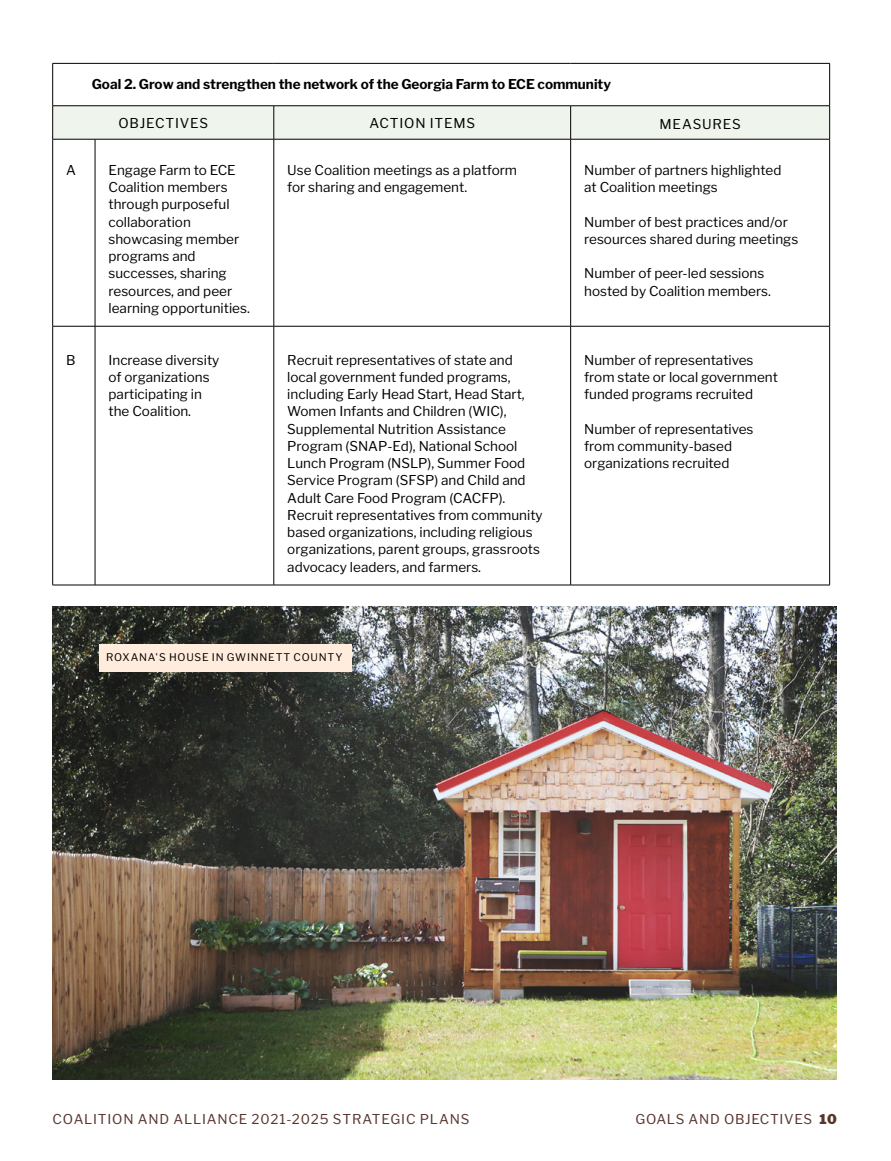
<style>
.page{position:relative;width:891px;height:1161px;background:#fff}
.page>*{position:absolute;margin:0;border:0;box-sizing:border-box;transform-origin:0 0}
.t1{font:13.5px/17.2px "Libre Franklin";color:#000}
.t2{font:13.5px "Libre Franklin";letter-spacing:.06em;color:#58362e}
.t3{font:700 13.5px "Libre Franklin";color:#000}
.t4{font:13.5px "Libre Franklin";letter-spacing:.06em;color:#000}
.t5{font:13.5px "Libre Franklin";letter-spacing:.065em;color:#000}
.t6{font:10.5px "Libre Franklin";letter-spacing:.075em;color:#000}
.s1{font-weight:900}
</style>
<div class="page">
<svg style="left:53px;top:106px;width:776px;height:33px;background:#eaf0e7"></svg>
<hr style="left:52px;top:63px;width:43px;height:1px;background:#000">
<hr style="left:52px;top:64px;width:1px;height:42px;background:#000">
<hr style="left:95px;top:63px;width:179px;height:1px;background:#000">
<hr style="left:274px;top:63px;width:297px;height:1px;background:#000">
<hr style="left:571px;top:63px;width:259px;height:1px;background:#000">
<hr style="left:829px;top:64px;width:1px;height:42px;background:#000">
<hr style="left:52px;top:105px;width:43px;height:1px;background:#000">
<hr style="left:52px;top:106px;width:1px;height:33px;background:#000">
<hr style="left:95px;top:105px;width:179px;height:1px;background:#000">
<hr style="left:274px;top:105px;width:297px;height:1px;background:#000">
<hr style="left:274px;top:106px;width:1px;height:33px;background:#000">
<hr style="left:571px;top:105px;width:259px;height:1px;background:#000">
<hr style="left:570px;top:106px;width:1px;height:33px;background:#000">
<hr style="left:829px;top:106px;width:1px;height:33px;background:#000">
<hr style="left:52px;top:139px;width:43px;height:1px;background:#000">
<hr style="left:52px;top:139px;width:1px;height:187px;background:#000">
<hr style="left:95px;top:139px;width:179px;height:1px;background:#000">
<hr style="left:95px;top:139px;width:1px;height:187px;background:#000">
<hr style="left:274px;top:139px;width:297px;height:1px;background:#000">
<hr style="left:274px;top:139px;width:1px;height:187px;background:#000">
<hr style="left:571px;top:139px;width:259px;height:1px;background:#000">
<hr style="left:570px;top:139px;width:1px;height:187px;background:#000">
<hr style="left:829px;top:139px;width:1px;height:187px;background:#000">
<hr style="left:52px;top:326px;width:43px;height:1px;background:#000">
<hr style="left:52px;top:326px;width:1px;height:259px;background:#000">
<hr style="left:95px;top:326px;width:179px;height:1px;background:#000">
<hr style="left:95px;top:326px;width:1px;height:259px;background:#000">
<hr style="left:274px;top:326px;width:297px;height:1px;background:#000">
<hr style="left:274px;top:326px;width:1px;height:259px;background:#000">
<hr style="left:571px;top:326px;width:259px;height:1px;background:#000">
<hr style="left:570px;top:326px;width:1px;height:259px;background:#000">
<hr style="left:829px;top:326px;width:1px;height:259px;background:#000">
<hr style="left:52px;top:585px;width:43px;height:1px;background:#000">
<hr style="left:95px;top:585px;width:179px;height:1px;background:#000">
<hr style="left:274px;top:585px;width:297px;height:1px;background:#000">
<hr style="left:571px;top:585px;width:259px;height:1px;background:#000">
<img style="left:52px;top:606px;width:785px;height:474px">
<div style="left:99px;top:644px;width:253px;height:27px;background:#ffecdc"></div>
<p class="t3" style="left:92px;top:75px;width:521px">Goal 2. Grow and strengthen the network of the Georgia Farm to ECE community</p>
<p class="t4" style="left:118px;top:114px;width:91px">OBJECTIVES</p>
<p class="t4" style="left:369px;top:114px;width:107px">ACTION ITEMS</p>
<p class="t5" style="left:659px;top:116px;width:83px">MEASURES</p>
<p class="t1" style="left:66px;top:161px;width:11px">A</p>
<p class="t1" style="left:109px;top:161px;width:143px">Engage Farm to ECE<br>Coalition members through purposeful collaboration showcasing member programs and successes, sharing resources, and peer learning opportunities.</p>
<p class="t1" style="left:287px;top:161px;width:231px">Use Coalition meetings as a platform for sharing and engagement.</p>
<p class="t1" style="left:584px;top:161px;width:199px">Number of partners highlighted at Coalition meetings</p>
<p class="t1" style="left:584px;top:213px;width:216px">Number of best practices and/or resources shared during meetings</p>
<p class="t1" style="left:584px;top:265px;width:188px">Number of peer-led sessions hosted by Coalition members.</p>
<p class="t1" style="left:66px;top:351px;width:11px">B</p>
<p class="t1" style="left:109px;top:351px;width:112px">Increase diversity of organizations participating in the Coalition.</p>
<p class="t1" style="left:287px;top:351px;width:257px">Recruit representatives of state and local government funded programs, including Early Head Start, Head Start, Women Infants and Children (WIC), Supplemental Nutrition Assistance Program (SNAP-Ed), National School Lunch Program (NSLP), Summer Food Service Program (SFSP) and Child and Adult Care Food Program (CACFP).<br>Recruit representatives from community based organizations, including religious organizations, parent groups, grassroots advocacy leaders, and farmers.</p>
<p class="t1" style="left:584px;top:351px;width:195px">Number of representatives from state or local government funded programs recruited</p>
<p class="t1" style="left:584px;top:420px;width:171px">Number of representatives from community-based organizations recruited</p>
<p class="t6" style="left:106px;top:651px;width:238px">ROXANA'S HOUSE IN GWINNETT COUNTY</p>
<p class="t2" style="left:52px;top:1110px;width:419px">COALITION AND ALLIANCE 2021-2025 STRATEGIC PLANS</p>
<p class="t2" style="left:635px;top:1110px;width:203px">GOALS AND OBJECTIVES <span class="s1">10</span></p>
</div>
